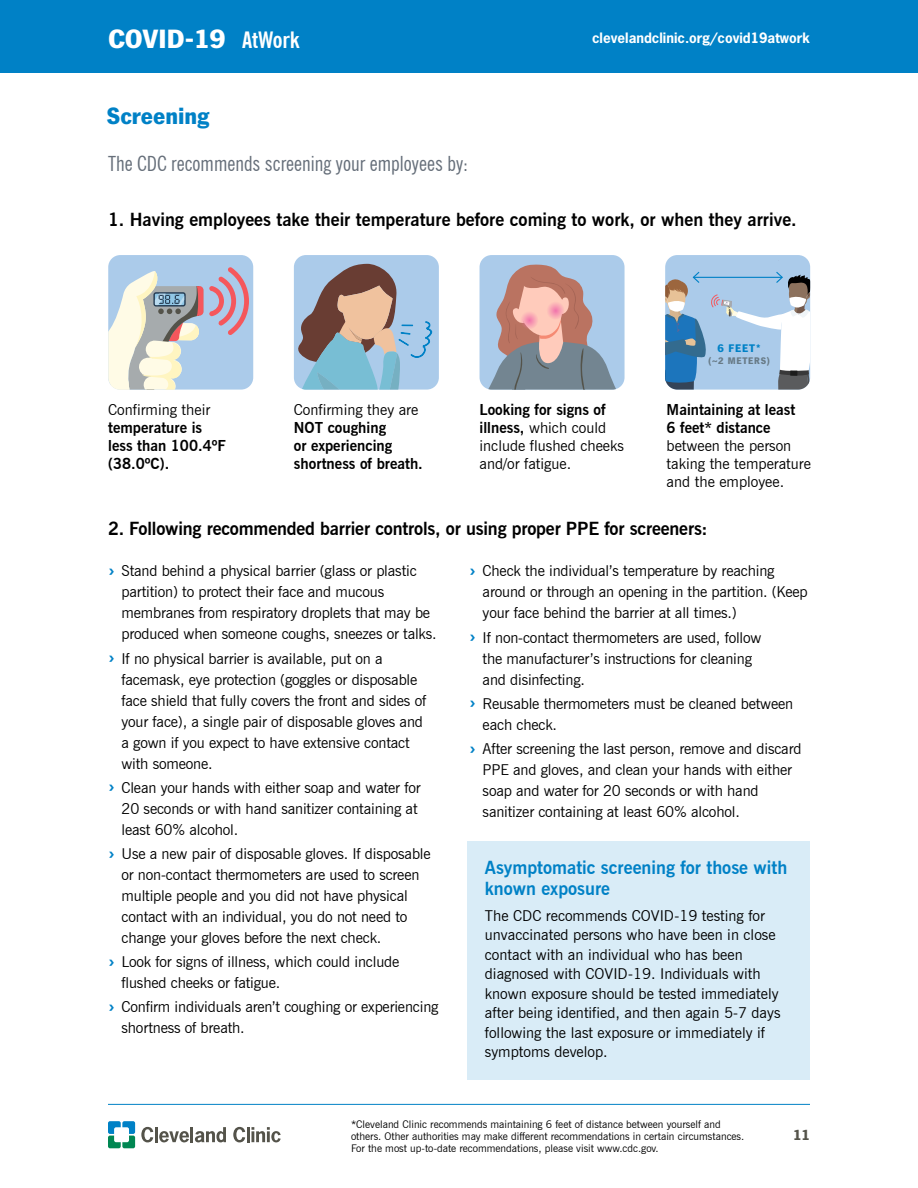
<style>
.page{position:relative;width:918px;height:1188px;background:#fff}
.page>*{position:absolute;margin:0;border:0;box-sizing:border-box;transform-origin:0 0}
.t1{font:900 27px "News Gothic LT Std";color:#fff}
.t2{font:900 24px "News Gothic LT Std";color:#0081c6}
.t3{font:condensed 21px "News Gothic BT";color:#666f7a}
.t4{font:700 18px "News Gothic BT";color:#000}
.t5{font:700 18px/21px "News Gothic BT";color:#0081c6}
.t6{font:15px/21px "News Gothic BT";letter-spacing:-.01em;color:#000}
.t7{font:700 15px/18px "News Gothic BT";color:#000}
.t8{font:900 15px "News Gothic LT Std";color:#54534a}
.t9{font:700 13.5px "News Gothic Std";color:#fff}
.t10{font:900 11.25px "News Gothic LT Std";color:#0081c6}
.t11{font:10.5px/12px "News Gothic BT";color:#000}
.t12{font:900 9.75px "News Gothic LT Std";letter-spacing:.07em;color:#687b87}
.s1{font-family:"News Gothic BT";font-weight:700;font-stretch:condensed;font-size:22.5px}
.s2{font-weight:700}
.s3{font-weight:700;font-size:19.8px;color:#0081c6}
</style>
<div class="page">
<hr style="left:108px;top:1104px;width:702px;height:1px;background:#0081c6">
<div style="left:0;top:0;width:918px;height:73px;background:#0081c6"></div>
<svg style="left:141px;top:1127px;width:12px;height:15px"></svg>
<hr style="left:155px;top:1127px;width:3px;height:15px;background:#54534a">
<svg style="left:159px;top:1131px;width:30px;height:11px"></svg>
<hr style="left:190px;top:1127px;width:3px;height:15px;background:#54534a">
<svg style="left:195px;top:1127px;width:31px;height:15px"></svg>
<svg style="left:233px;top:1127px;width:12px;height:15px"></svg>
<hr style="left:247px;top:1127px;width:3px;height:15px;background:#54534a">
<svg style="left:251px;top:1127px;width:30px;height:15px"></svg>
<svg style="left:108px;top:1121px;width:27px;height:27px"></svg>
<div style="left:665px;top:255px;width:145px;height:135px;background:#abcbea;border-radius:12px"></div>
<div style="left:108px;top:255px;width:145px;height:135px;background:#abcbea;border-radius:12px"></div>
<svg style="left:108px;top:267px;width:141px;height:123px"></svg>
<div style="left:294px;top:255px;width:145px;height:135px;background:#abcbea;border-radius:12px"></div>
<svg style="left:294px;top:264px;width:140px;height:126px"></svg>
<div style="left:480px;top:255px;width:145px;height:135px;background:#abcbea;border-radius:12px"></div>
<svg style="left:483px;top:265px;width:138px;height:125px"></svg>
<svg style="left:546px;top:301px;width:19px;height:19px"></svg>
<svg style="left:520px;top:311px;width:18px;height:18px"></svg>
<svg style="left:665px;top:271px;width:145px;height:119px"></svg>
<div style="left:468px;top:841px;width:342px;height:239px;background:#d9ecf7"></div>
<h1 class="t1" style="left:108px;top:23px;width:193px">COVID-19 <span class="s1">AtWork</span></h1>
<p class="t9" style="left:592px;top:29px;width:219px">clevelandclinic.org/covid19atwork</p>
<h2 class="t2" style="left:107px;top:103px;width:104px">Screening</h2>
<h3 class="t3" style="left:108px;top:151px;width:362px">The CDC recommends screening your employees by:</h3>
<p class="t4" style="left:108px;top:209px;width:690px">1. Having employees take their temperature before coming to work, or when they arrive.</p>
<p class="t6" style="left:108px;top:399px;width:104px">Confirming their</p>
<p class="t7" style="left:108px;top:418px;width:119px">temperature is less than 100.4ºF (38.0ºC).</p>
<p class="t6" style="left:294px;top:399px;width:126px">Confirming they are</p>
<p class="t7" style="left:294px;top:418px;width:130px">NOT coughing<br>or experiencing shortness of breath.</p>
<p class="t10" style="left:717px;top:342px;width:45px">6 FEET*</p>
<p class="t12" style="left:708px;top:355px;width:63px">(~2 METERS)</p>
<p class="t6" style="left:480px;top:400px;width:146px;line-height:18px"><span class="s2">Looking for signs of illness,</span> which could include flushed cheeks and/or fatigue.</p>
<p class="t7" style="left:667px;top:400px;width:130px">Maintaining at least<br>6 feet* distance</p>
<p class="t6" style="left:667px;top:436px;width:146px;line-height:18px">between the person taking the temperature and the employee.</p>
<p class="t4" style="left:108px;top:518px;width:601px">2. Following recommended barrier controls, or using proper PPE for screeners:</p>
<p class="t6" style="left:122px;top:560px;width:317px;text-indent:-14px"><span class="s3">›</span> Stand behind a physical barrier (glass or plastic partition) to protect their face and mucous membranes from respiratory droplets that may be produced when someone coughs, sneezes or talks.</p>
<p class="t6" style="left:122px;top:648px;width:306px;text-indent:-14px"><span class="s3">›</span> If no physical barrier is available, put on a facemask, eye protection (goggles or disposable face shield that fully covers the front and sides of your face), a single pair of disposable gloves and a gown if you expect to have extensive contact with someone.</p>
<p class="t6" style="left:122px;top:777px;width:301px;text-indent:-14px"><span class="s3">›</span> Clean your hands with either soap and water for<br>20 seconds or with hand sanitizer containing at least 60% alcohol.</p>
<p class="t6" style="left:122px;top:843px;width:311px;text-indent:-14px"><span class="s3">›</span> Use a new pair of disposable gloves. If disposable or non-contact thermometers are used to screen multiple people and you did not have physical contact with an individual, you do not need to change your gloves before the next check.</p>
<p class="t6" style="left:122px;top:951px;width:279px;text-indent:-14px"><span class="s3">›</span> Look for signs of illness, which could include flushed cheeks or fatigue.</p>
<p class="t6" style="left:122px;top:997px;width:319px;text-indent:-14px"><span class="s3">›</span> Confirm individuals aren’t coughing or experiencing shortness of breath.</p>
<p class="t6" style="left:483px;top:560px;width:327px;text-indent:-14px"><span class="s3">›</span> Check the individual’s temperature by reaching around or through an opening in the partition. (Keep your face behind the barrier at all times.)</p>
<p class="t6" style="left:483px;top:627px;width:280px;text-indent:-14px"><span class="s3">›</span> If non-contact thermometers are used, follow the manufacturer’s instructions for cleaning and disinfecting.</p>
<p class="t6" style="left:483px;top:693px;width:312px;text-indent:-14px"><span class="s3">›</span> Reusable thermometers must be cleaned between each check.</p>
<p class="t6" style="left:483px;top:738px;width:320px;text-indent:-14px"><span class="s3">›</span> After screening the last person, remove and discard PPE and gloves, and clean your hands with either soap and water for 20 seconds or with hand sanitizer containing at least 60% alcohol.</p>
<p class="t5" style="left:485px;top:856px;width:304px">Asymptomatic screening for those with known exposure</p>
<p class="t6" style="left:485px;top:906px;width:297px;line-height:19.5px">The CDC recommends COVID-19 testing for unvaccinated persons who have been in close contact with an individual who has been diagnosed with COVID-19. Individuals with known exposure should be tested immediately after being identified, and then again 5-7 days following the last exposure or immediately if symptoms develop.</p>
<p class="t11" style="left:351px;top:1119px;width:395px">*Cleveland Clinic recommends maintaining 6 feet of distance between yourself and others. Other authorities may make different recommendations in certain circumstances.<br>For the most up-to-date recommendations, please visit www.cdc.gov.</p>
<p class="t8" style="left:793px;top:1126px;width:18px">11</p>
</div>
